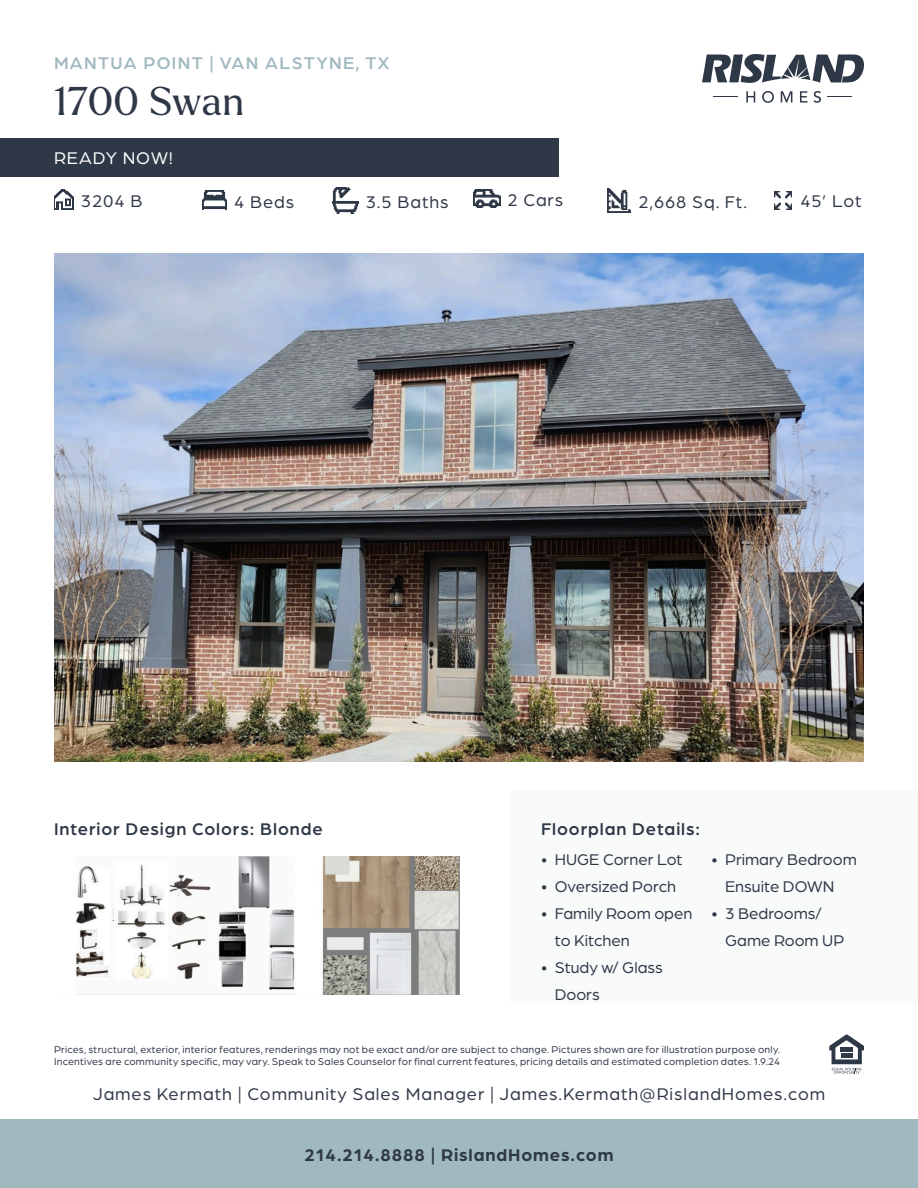
<style>
.page{position:relative;width:918px;height:1188px;background:#fff}
.page>*{position:absolute;margin:0;border:0;box-sizing:border-box;transform-origin:0 0}
.t1{font:39px "Larken";letter-spacing:.02em;color:#2f3847}
.t2{font:18px "Arboria";letter-spacing:.05em;color:#2f3847}
.t3{font:500 18px "Arboria";letter-spacing:.05em;color:#2f3847}
.t4{font:700 18px "Arboria";letter-spacing:.05em;color:#2f3847}
.t5{font:500 18px "Arboria";letter-spacing:.075em;color:#a0b9bf}
.t6{font:18px "Arboria";letter-spacing:.05em;color:#fff}
.t7{font:16.5px/27px "Arboria";color:#2f3847}
.t8{font:10.5px/12px "Arboria";letter-spacing:.025em;color:#2f3847}
</style>
<div class="page">
<svg style="left:702px;top:54px;width:162px;height:29px"></svg>
<svg style="left:713px;top:96px;width:25px;height:1px"></svg>
<svg style="left:827px;top:96px;width:25px;height:1px"></svg>
<svg style="left:746px;top:91px;width:9px;height:12px"></svg>
<svg style="left:762px;top:91px;width:12px;height:12px"></svg>
<svg style="left:781px;top:91px;width:11px;height:12px"></svg>
<svg style="left:800px;top:91px;width:8px;height:12px"></svg>
<svg style="left:814px;top:91px;width:7px;height:12px"></svg>
<div style="left:0;top:1119px;width:918px;height:69px;background:#a0b9bf"></div>
<div style="left:512px;top:791px;width:406px;height:213px;background:#f9fafa"></div>
<img style="left:54px;top:253px;width:810px;height:508px">
<svg style="left:829px;top:1034px;width:35px;height:40px"></svg>
<img style="left:54px;top:189px;width:19px;height:21px">
<img style="left:203px;top:191px;width:24px;height:19px">
<img style="left:332px;top:187px;width:26px;height:26px">
<img style="left:474px;top:189px;width:26px;height:18px">
<img style="left:607px;top:189px;width:24px;height:23px">
<img style="left:774px;top:191px;width:18px;height:18px">
<img style="left:76px;top:856px;width:383px;height:138px">
<div style="left:0;top:139px;width:558px;height:38px;background:#2f3847"></div>
<p class="t5" style="left:54px;top:51px;width:337px">MANTUA POINT | VAN ALSTYNE, TX</p>
<p class="t1" style="left:54px;top:76px;width:191px">1700 Swan</p>
<p class="t6" style="left:54px;top:147px;width:120px">READY NOW!</p>
<p class="t2" style="left:81px;top:189px;width:63px">3204 B</p>
<p class="t2" style="left:234px;top:190px;width:62px">4 Beds</p>
<p class="t2" style="left:366px;top:190px;width:84px">3.5 Baths</p>
<p class="t2" style="left:508px;top:188px;width:57px">2 Cars</p>
<p class="t2" style="left:638px;top:190px;width:110px">2,668 Sq. Ft.</p>
<p class="t2" style="left:800px;top:190px;width:63px">45’ Lot</p>
<p class="t3" style="left:54px;top:817px;width:270px">Interior Design Colors: Blonde</p>
<p class="t3" style="left:541px;top:817px;width:160px">Floorplan Details:</p>
<p class="t7" style="left:541px;top:846px;width:143px">• HUGE Corner Lot</p>
<p class="t7" style="left:541px;top:873px;width:136px">• Oversized Porch</p>
<p class="t7" style="left:555px;top:900px;width:139px;text-indent:-14px">• Family Room open to Kitchen</p>
<p class="t7" style="left:555px;top:954px;width:110px;text-indent:-14px">• Study w/ Glass<br>Doors</p>
<p class="t7" style="left:712px;top:846px;width:147px;text-align:center">• Primary Bedroom<br>Ensuite DOWN</p>
<p class="t7" style="left:725px;top:900px;width:121px;text-indent:-14px">• 3 Bedrooms/<br>Game Room UP</p>
<p class="t8" style="left:54px;top:1043px;width:728px">Prices, structural, exterior, interior features, renderings may not be exact and/or are subject to change. Pictures shown are for illustration purpose only.<br>Incentives are community specific, may vary. Speak to Sales Counselor for final current features, pricing details and estimated completion dates. 1.9.24</p>
<p class="t2" style="left:93px;top:1082px;width:734px">James Kermath | Community Sales Manager | James.Kermath@RislandHomes.com</p>
<p class="t4" style="left:305px;top:1143px;width:310px">214.214.8888 | RislandHomes.com</p>
</div>
